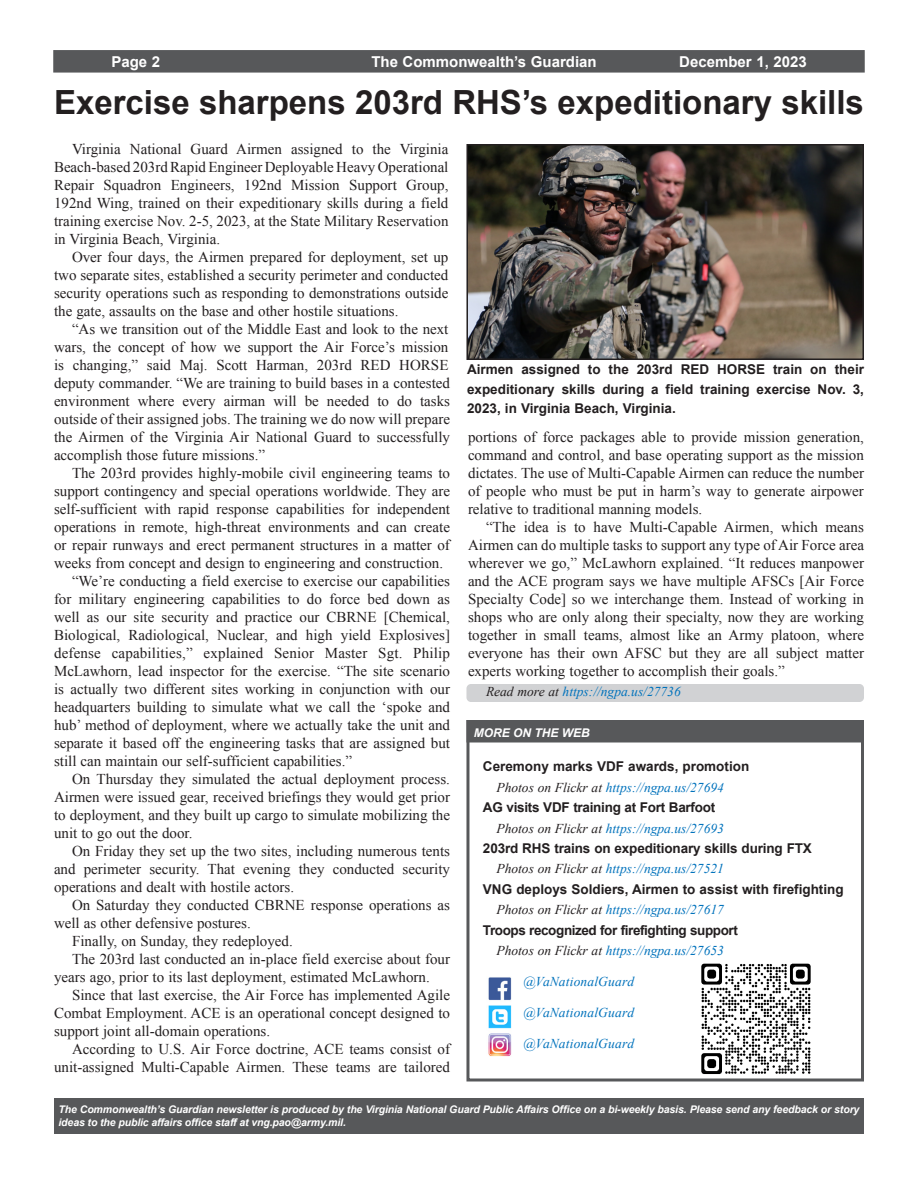
<style>
.page{position:relative;width:918px;height:1188px;background:#fff}
.page>*{position:absolute;margin:0;border:0;box-sizing:border-box;transform-origin:0 0}
._24_point_headline{font:700 33.3px "Arial";color:#231f20}
.Body_Copy{font:15px/18px "Times New Roman";color:#231f20;text-align:justify}
.t1{font:700 15px "Arial";color:#fff}
.Body_Copy-2{font:italic 13.5px "Times New Roman";color:#0072bc}
.Body_Copy-3{font:700 13.5px "Arial";letter-spacing:-.01em;color:#231f20}
.Picture_Captions{font:700 13.5px/19.2px "Arial";color:#231f20;text-align:justify}
.Body_Copy-4{font:700 13.5px "Arial";letter-spacing:-.03em;color:#231f20}
._24_point_headline-2{font:italic 13.5px "Times New Roman";letter-spacing:.01em;color:#0072bc}
.t2{font:italic 700 12px "Arial";color:#fff}
.t3{font:italic 700 10.5px/12.6px "Arial";letter-spacing:-.01em;color:#fff}
.s1{color:#231f20}
</style>
<div class="page">
<div style="left:466px;top:684px;width:398px;height:18px;background:#d1d2d4;border-radius:4px"></div>
<div style="left:466px;top:720px;width:398px;height:22px;background:#57585a"></div>
<div style="left:466px;top:720px;width:398px;height:362px;border:3px solid #57585a"></div>
<div style="left:54px;top:51px;width:810px;height:21px;background:#57585a"></div>
<div style="left:53px;top:50px;width:812px;height:23px;border:2px solid #57585a"></div>
<div style="left:54px;top:1098px;width:810px;height:36px;background:#57585a"></div>
<img style="left:488px;top:977px;width:24px;height:80px">
<img style="left:701px;top:963px;width:110px;height:111px">
<img style="left:469px;top:147px;width:392px;height:210px">
<div style="left:466px;top:144px;width:398px;height:216px;border:2px solid #231f20"></div>
<p class="t1" style="left:111px;top:52px;width:50px">Page 2</p>
<p class="t1" style="left:371px;top:52px;width:227px">The Commonwealth’s Guardian</p>
<p class="t1" style="left:679px;top:52px;width:129px">December 1, 2023</p>
<p class="_24_point_headline" style="left:54px;top:80px;width:811px">Exercise sharpens 203rd RHS’s expeditionary skills</p>
<p class="Body_Copy" style="left:54px;top:140px;width:396px;text-indent:18px">Virginia National Guard Airmen assigned to the Virginia Beach-based 203rd Rapid Engineer Deployable Heavy Operational Repair Squadron Engineers, 192nd Mission Support Group, 192nd Wing, trained on their expeditionary skills during a field training exercise Nov. 2-5, 2023, at the State Military Reservation in Virginia Beach, Virginia.</p>
<p class="Body_Copy" style="left:54px;top:248px;width:396px;text-indent:18px">Over four days, the Airmen prepared for deployment, set up two separate sites, established a security perimeter and conducted security operations such as responding to demonstrations outside the gate, assaults on the base and other hostile situations.</p>
<p class="Body_Copy" style="left:54px;top:320px;width:398px;text-indent:18px">“As we transition out of the Middle East and look to the next wars, the concept of how we support the Air Force’s mission is changing,” said Maj. Scott Harman, 203rd RED HORSE deputy commander. “We are training to build bases in a contested environment where every airman will be needed to do tasks outside of their assigned jobs. The training we do now will prepare the Airmen of the Virginia Air National Guard to successfully accomplish those future missions.”</p>
<p class="Body_Copy" style="left:54px;top:464px;width:398px;text-indent:18px">The 203rd provides highly-mobile civil engineering teams to support contingency and special operations worldwide. They are self-sufficient with rapid response capabilities for independent operations in remote, high-threat environments and can create or repair runways and erect permanent structures in a matter of weeks from concept and design to engineering and construction.</p>
<p class="Body_Copy" style="left:54px;top:572px;width:398px;text-indent:18px">“We’re conducting a field exercise to exercise our capabilities for military engineering capabilities to do force bed down as well as our site security and practice our CBRNE [Chemical, Biological, Radiological, Nuclear, and high yield Explosives] defense capabilities,” explained Senior Master Sgt. Philip McLawhorn, lead inspector for the exercise. “The site scenario is actually two different sites working in conjunction with our headquarters building to simulate what we call the ‘spoke and hub’ method of deployment, where we actually take the unit and separate it based off the engineering tasks that are assigned but still can maintain our self-sufficient capabilities.”</p>
<p class="Body_Copy" style="left:54px;top:770px;width:398px;text-indent:18px">On Thursday they simulated the actual deployment process.<br>Airmen were issued gear, received briefings they would get prior to deployment, and they built up cargo to simulate mobilizing the unit to go out the door.</p>
<p class="Body_Copy" style="left:54px;top:842px;width:398px;text-indent:18px">On Friday they set up the two sites, including numerous tents and perimeter security. That evening they conducted security operations and dealt with hostile actors.</p>
<p class="Body_Copy" style="left:54px;top:896px;width:397px;text-indent:18px">On Saturday they conducted CBRNE response operations as well as other defensive postures.</p>
<p class="Body_Copy" style="left:72px;top:932px;width:222px">Finally, on Sunday, they redeployed.</p>
<p class="Body_Copy" style="left:54px;top:950px;width:398px;text-indent:18px">The 203rd last conducted an in-place field exercise about four years ago, prior to its last deployment, estimated McLawhorn.</p>
<p class="Body_Copy" style="left:54px;top:986px;width:398px;text-indent:18px">Since that last exercise, the Air Force has implemented Agile Combat Employment. ACE is an operational concept designed to support joint all-domain operations.</p>
<p class="Body_Copy" style="left:54px;top:1040px;width:398px;text-align:right">According to U.S. Air Force doctrine, ACE teams consist of unit-assigned Multi-Capable Airmen. These teams are tailored</p>
<p class="Picture_Captions" style="left:467px;top:360px;width:398px">Airmen assigned to the 203rd RED HORSE train on their expeditionary skills during a field training exercise Nov. 3, 2023, in Virginia Beach, Virginia.</p>
<p class="Body_Copy" style="left:468px;top:428px;width:398px">portions of force packages able to provide mission generation, command and control, and base operating support as the mission dictates. The use of Multi-Capable Airmen can reduce the number of people who must be put in harm’s way to generate airpower relative to traditional manning models.</p>
<p class="Body_Copy" style="left:468px;top:518px;width:398px;text-indent:18px">“The idea is to have Multi-Capable Airmen, which means Airmen can do multiple tasks to support any type of Air Force area wherever we go,” McLawhorn explained. “It reduces manpower and the ACE program says we have multiple AFSCs [Air Force Specialty Code] so we interchange them. Instead of working in shops who are only along their specialty, now they are working together in small teams, almost like an Army platoon, where everyone has their own AFSC but they are all subject matter experts working together to accomplish their goals.”</p>
<p class="Body_Copy-2" style="left:486px;top:682px;width:196px"><span class="s1">Read more at</span> https://ngpa.us/27736</p>
<p class="t2" style="left:474px;top:724px;width:118px">MORE ON THE WEB</p>
<p class="Body_Copy-3" style="left:483px;top:758px;width:268px">Ceremony marks VDF awards, promotion</p>
<p class="Body_Copy-2" style="left:496px;top:778px;width:229px"><span class="s1">Photos on Flickr at</span> https://ngpa.us/27694</p>
<p class="Body_Copy-3" style="left:483px;top:798px;width:234px">AG visits VDF training at Fort Barfoot</p>
<p class="Body_Copy-2" style="left:496px;top:819px;width:229px"><span class="s1">Photos on Flickr at</span> https://ngpa.us/27693</p>
<p class="Body_Copy-3" style="left:483px;top:839px;width:330px">203rd RHS trains on expeditionary skills during FTX</p>
<p class="Body_Copy-2" style="left:496px;top:859px;width:229px"><span class="s1">Photos on Flickr at</span> https://ngpa.us/27521</p>
<p class="Body_Copy-3" style="left:483px;top:880px;width:362px">VNG deploys Soldiers, Airmen to assist with firefighting</p>
<p class="Body_Copy-2" style="left:496px;top:900px;width:229px"><span class="s1">Photos on Flickr at</span> https://ngpa.us/27617</p>
<p class="Body_Copy-4" style="left:483px;top:921px;width:256px">Troops recognized for firefighting support</p>
<p class="Body_Copy-2" style="left:496px;top:941px;width:229px"><span class="s1">Photos on Flickr at</span> https://ngpa.us/27653</p>
<p class="Body_Copy-2" style="left:523px;top:972px;width:112px">@VaNationalGuard</p>
<p class="_24_point_headline-2" style="left:523px;top:1003px;width:112px">@VaNationalGuard</p>
<p class="_24_point_headline-2" style="left:523px;top:1034px;width:112px">@VaNationalGuard</p>
<p class="t3" style="left:58px;top:1104px;width:803px">The Commonwealth’s Guardian newsletter is produced by the Virginia National Guard Public Affairs Office on a bi-weekly basis. Please send any feedback or story ideas to the public affairs office staff at vng.pao@army.mil.</p>
</div>
